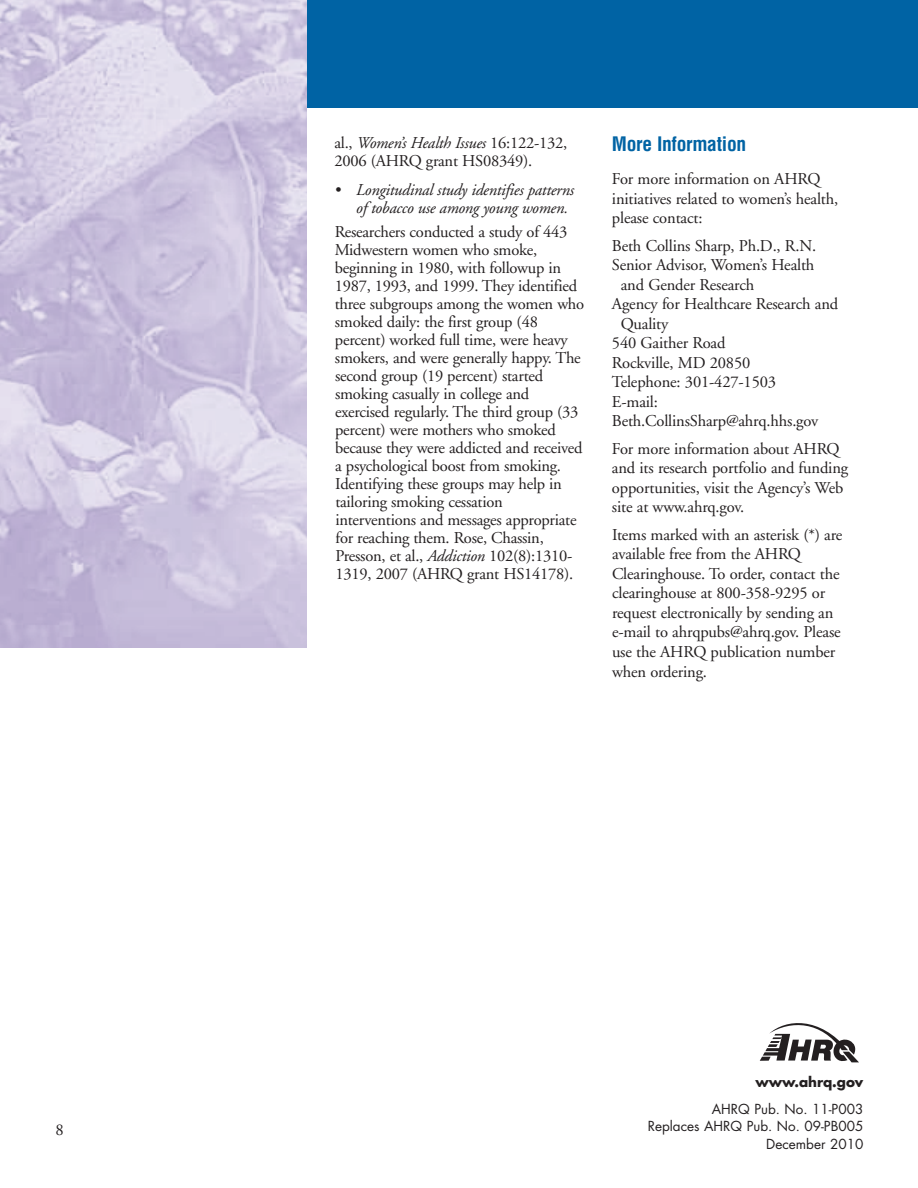
<style>
.page{position:relative;width:918px;height:1188px;background:#fff}
.page>*{position:absolute;margin:0;border:0;box-sizing:border-box;transform-origin:0 0}
.t1{font:700 condensed 19.5px "Helvetica";letter-spacing:-.015em;color:#0063a4}
.t2{font:16.5px/18px "Adobe Garamond";letter-spacing:-.015em;color:#231f20}
.t3{font:italic 16.5px/18px "Adobe Garamond";letter-spacing:-.015em;color:#231f20}
.t4{font:13.5px/16.2px "Futura";color:#231f20;text-align:right}
.t5{font:700 13.5px "Futura";color:#231f20}
.s1{font-style:italic}
</style>
<div class="page">
<div style="left:280px;top:0;width:638px;height:108px;background:#0063a4"></div>
<img style="left:0;top:0;width:307px;height:648px">
<svg style="left:760px;top:1023px;width:99px;height:39px"></svg>
<p class="t2" style="left:56px;top:1122px;width:10px">8</p>
<p class="t2" style="left:334px;top:136px;width:234px">al., <span class="s1">Women’s Health Issues</span> 16:122-132,<br>2006 (AHRQ grant HS08349).</p>
<p class="t3" style="left:356px;top:182px;width:219px;text-indent:-22px">• Longitudinal study identifies patterns of tobacco use among young women.</p>
<p class="t2" style="left:335px;top:224px;width:251px">Researchers conducted a study of 443<br>Midwestern women who smoke, beginning in 1980, with followup in 1987, 1993, and 1999. They identified three subgroups among the women who smoked daily: the first group (48 percent) worked full time, were heavy smokers, and were generally happy. The second group (19 percent) started smoking casually in college and exercised regularly. The third group (33 percent) were mothers who smoked because they were addicted and received a psychological boost from smoking.<br>Identifying these groups may help in tailoring smoking cessation interventions and messages appropriate for reaching them. Rose, Chassin, Presson, et al., <span class="s1">Addiction</span> 102(8):1310- 1319, 2007 (AHRQ grant HS14178).</p>
<h3 class="t1" style="left:612px;top:133px;width:136px">More Information</h3>
<p class="t2" style="left:612px;top:171px;width:228px;line-height:19.5px">For more information on AHRQ initiatives related to women’s health, please contact:</p>
<p class="t2" style="left:612px;top:237px;width:206px;line-height:19.5px">Beth Collins Sharp, Ph.D., R.N.<br>Senior Advisor, Women’s Health</p>
<p class="t2" style="left:612px;top:276px;width:228px;line-height:19.5px;text-indent:9px">and Gender Research<br>Agency for Healthcare Research and</p>
<p class="t2" style="left:612px;top:315px;width:208px;line-height:19.5px;text-indent:9px">Quality<br>540 Gaither Road<br>Rockville, MD 20850<br>Telephone: 301-427-1503<br>E-mail:<br>Beth.CollinsSharp@ahrq.hhs.gov</p>
<p class="t2" style="left:612px;top:440px;width:238px;line-height:19.5px">For more information about AHRQ and its research portfolio and funding opportunities, visit the Agency’s Web site at www.ahrq.gov.</p>
<p class="t2" style="left:612px;top:526px;width:232px;line-height:19.5px">Items marked with an asterisk (*) are available free from the AHRQ<br>Clearinghouse. To order, contact the clearinghouse at 800-358-9295 or request electronically by sending an e-mail to ahrqpubs@ahrq.gov. Please use the AHRQ publication number when ordering.</p>
<h5 class="t5" style="left:755px;top:1076px;width:110px">www.ahrq.gov</h5>
<p class="t4" style="left:648px;top:1102px;width:217px">AHRQ Pub. No. 11-P003<br>Replaces AHRQ Pub. No. 09-PB005</p>
<p class="t4" style="left:766px;top:1138px;width:99px">December 2010</p>
</div>
